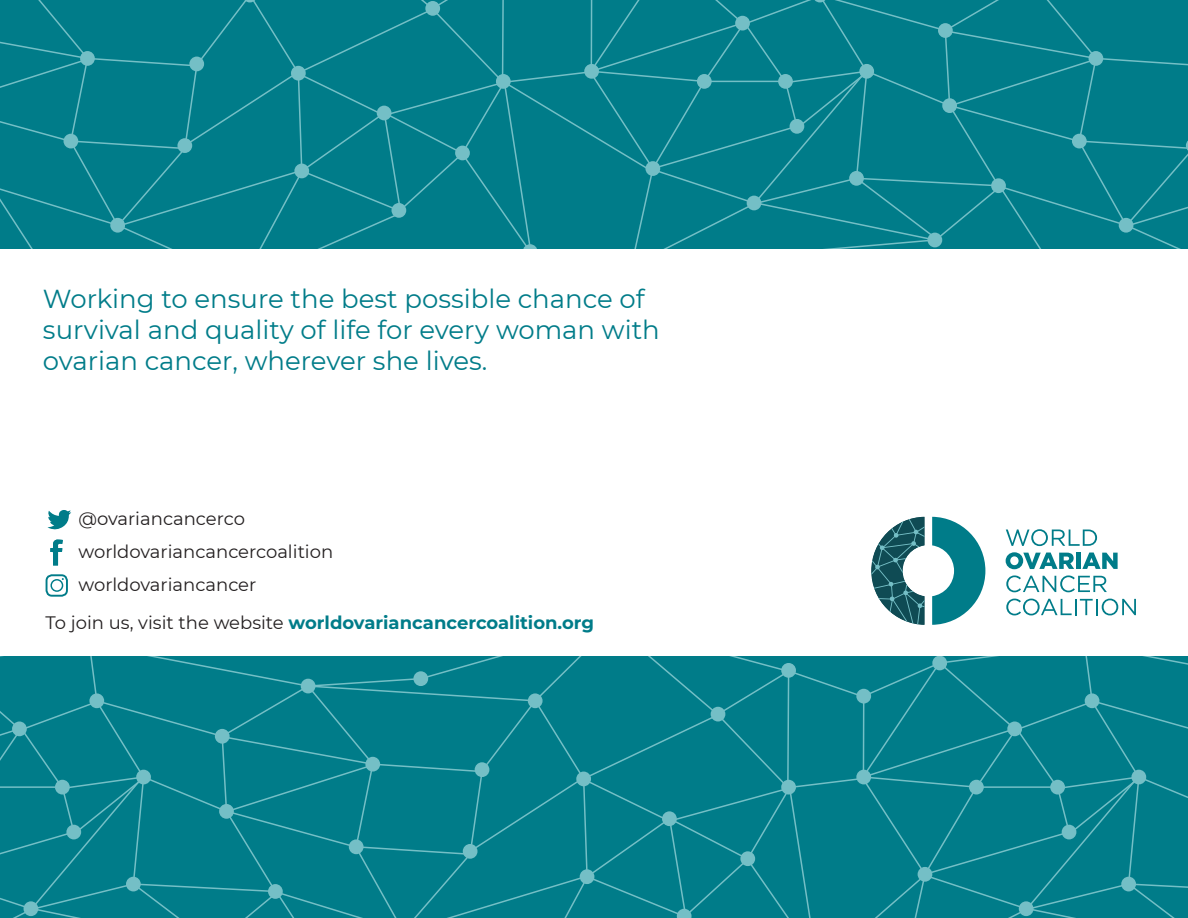
<style>
.page{position:relative;width:1188px;height:918px;background:#fff}
.page>*{position:absolute;margin:0;border:0;box-sizing:border-box;transform-origin:0 0}
.t1{font:25.95px/31.2px "Montserrat";color:#007c89}
.t2{font:18px/33px "Montserrat";color:#231f20}
.t3{font:700 18px "Montserrat";color:#007c89}
.s1{font-weight:400;color:#231f20}
</style>
<div class="page">
<svg style="left:932px;top:517px;width:53px;height:108px"></svg>
<svg style="left:871px;top:517px;width:54px;height:108px"></svg>
<svg style="left:1006px;top:529px;width:91px;height:17px"></svg>
<svg style="left:1006px;top:552px;width:68px;height:17px"></svg>
<div style="left:1076px;top:553px;width:5px;height:16px;background:#007c89"></div>
<svg style="left:1082px;top:553px;width:36px;height:16px"></svg>
<svg style="left:1006px;top:575px;width:101px;height:17px"></svg>
<svg style="left:1006px;top:599px;width:130px;height:16px"></svg>
<div style="left:0;top:0;width:1188px;height:248px;background:#007c89"></div>
<svg style="left:48px;top:510px;width:23px;height:20px"></svg>
<svg style="left:50px;top:540px;width:13px;height:25px"></svg>
<div style="left:46px;top:574px;width:22px;height:23px;border:2px solid #007c89;border-radius:5px"></div>
<div style="left:51px;top:579px;width:12px;height:13px;border:1px solid #007c89;border-radius:50%"></div>
<svg style="left:0;top:657px;width:1188px;height:261px"></svg>
<p class="t1" style="left:43px;top:282px;width:618px">Working to ensure the best possible chance of survival and quality of life for every woman with ovarian cancer, wherever she lives.</p>
<p class="t2" style="left:79px;top:501px;width:256px">@ovariancancerco worldovariancancercoalition worldovariancancer</p>
<p class="t3" style="left:46px;top:610px;width:550px"><span class="s1">To join us, visit the website</span> worldovariancancercoalition.org</p>
</div>
